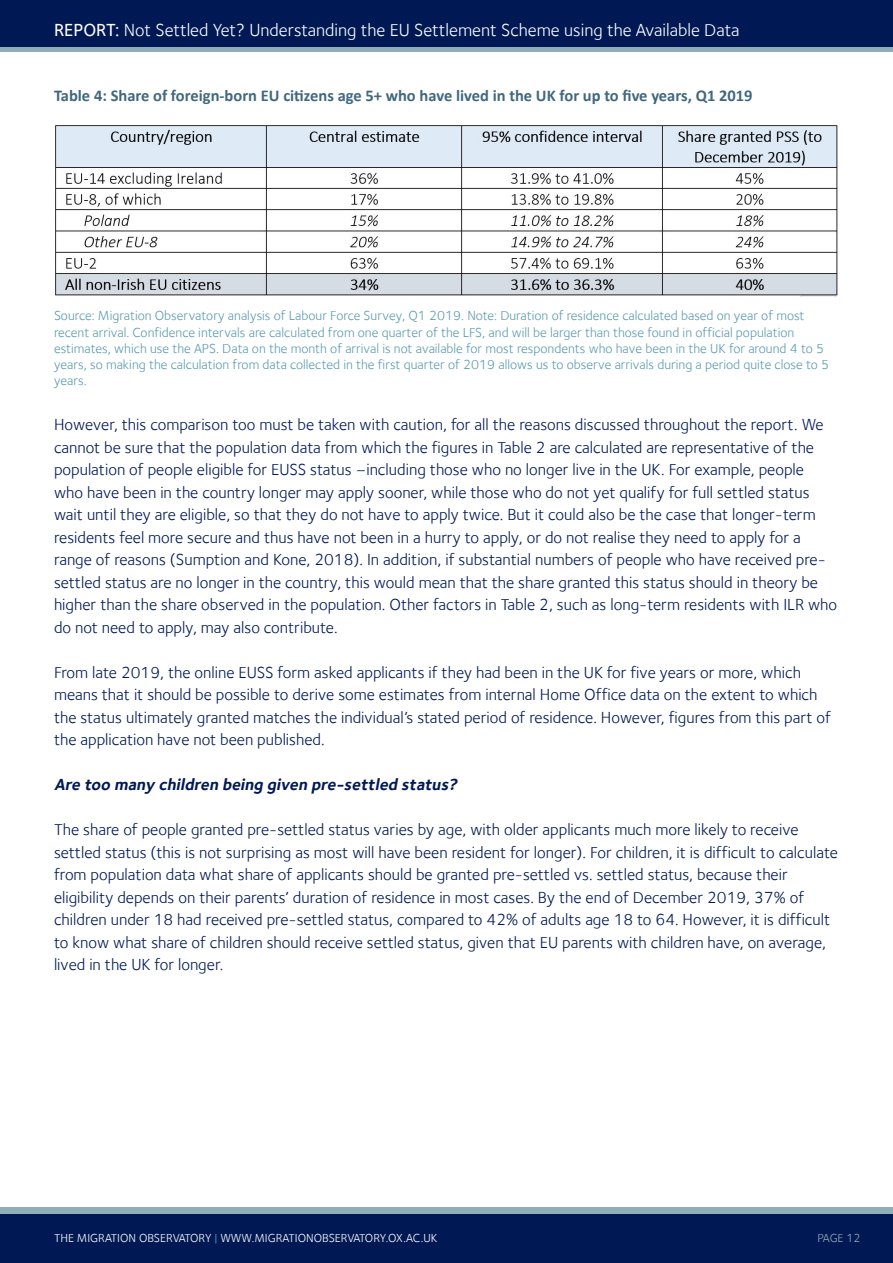
<style>
.page{position:relative;width:893px;height:1263px;background:#fff}
.page>*{position:absolute;margin:0;border:0;box-sizing:border-box;transform-origin:0 0}
.t1{font:18px "Foundry Sterling";color:#fff}
.Body{font:16.5px/22.5px "Foundry Sterling";color:#001954}
.Figure_Title{font:700 16.5px "Calibri";color:#40687e}
.Body-2{font:italic 700 16.5px "Foundry Sterling";color:#001954}
.Table_Source_and_Not{font:13.5px/16.2px "Foundry Sterling";color:#5c9baf}
.t2{font:12px "Foundry Sterling";color:#fff}
.t3{font:12px "Foundry Sterling";letter-spacing:-.01em;color:#90aeb8}
.s1{font-weight:500}
.s2{color:#5c9baf}
</style>
<div class="page">
<div style="left:0;top:1213px;width:893px;height:50px;background:#001954"></div>
<div style="left:0;top:1207px;width:893px;height:6px;background:#90aeb8"></div>
<div style="left:0;top:0;width:893px;height:48px;background:#001954"></div>
<hr style="left:0;top:48px;width:893px;height:4px;background:#90aeb8">
<img style="left:55px;top:125px;width:783px;height:172px">
<p class="t1" style="left:54px;top:19px;width:687px"><span class="s1">REPORT:</span> Not Settled Yet? Understanding the EU Settlement Scheme using the Available Data</p>
<p class="Figure_Title" style="left:54px;top:83px;width:700px">Table 4: Share of foreign-born EU citizens age 5+ who have lived in the UK for up to five years, Q1 2019</p>
<p class="Table_Source_and_Not" style="left:54px;top:308px;width:777px">Source: Migration Observatory analysis of Labour Force Survey, Q1 2019. Note: Duration of residence calculated based on year of most recent arrival. Confidence intervals are calculated from one quarter of the LFS, and will be larger than those found in official population estimates, which use the APS. Data on the month of arrival is not available for most respondents who have been in the UK for around 4 to 5 years, so making the calculation from data collected in the first quarter of 2019 allows us to observe arrivals during a period quite close to 5 years.</p>
<p class="Body" style="left:54px;top:413px;width:785px">However, this comparison too must be taken with caution, for all the reasons discussed throughout the report. We cannot be sure that the population data from which the figures in Table 2 are calculated are representative of the population of people eligible for EUSS status –including those who no longer live in the UK. For example, people who have been in the country longer may apply sooner, while those who do not yet qualify for full settled status wait until they are eligible, so that they do not have to apply twice. But it could also be the case that longer-term residents feel more secure and thus have not been in a hurry to apply, or do not realise they need to apply for a range of reasons (Sumption and Kone, 2018). In addition, if substantial numbers of people who have received pre&shy;settled status are no longer in the country, this would mean that the share granted this status should in theory be higher than the share observed in the population. Other factors in Table 2, such as long-term residents with ILR who do not need to apply, may also contribute.</p>
<p class="Body" style="left:54px;top:661px;width:778px">From late 2019, the online EUSS form asked applicants if they had been in the UK for five years or more, which means that it should be possible to derive some estimates from internal Home Office data on the extent to which the status ultimately granted matches the individual’s stated period of residence. However, figures from this part of the application have not been published.</p>
<p class="Body-2" style="left:54px;top:775px;width:408px">Are too many children being given pre-settled status?</p>
<p class="Body" style="left:54px;top:818px;width:785px">The share of people granted pre-settled status varies by age, with older applicants much more likely to receive settled status (this is not surprising as most will have been resident for longer). For children, it is difficult to calculate from population data what share of applicants should be granted pre-settled vs. settled status, because their eligibility depends on their parents’ duration of residence in most cases. By the end of December 2019, 37% of children under 18 had received pre-settled status, compared to 42% of adults age 18 to 64. However, it is difficult to know what share of children should receive settled status, given that EU parents with children have, on average, lived in the UK for longer.</p>
<p class="t2" style="left:54px;top:1231px;width:385px">THE MIGRATION OBSERVATORY <span class="s2">|</span> WWW.MIGRATIONOBSERVATORY.OX.AC.UK</p>
<p class="t3" style="left:817px;top:1231px;width:45px">PAGE 12</p>
</div>
